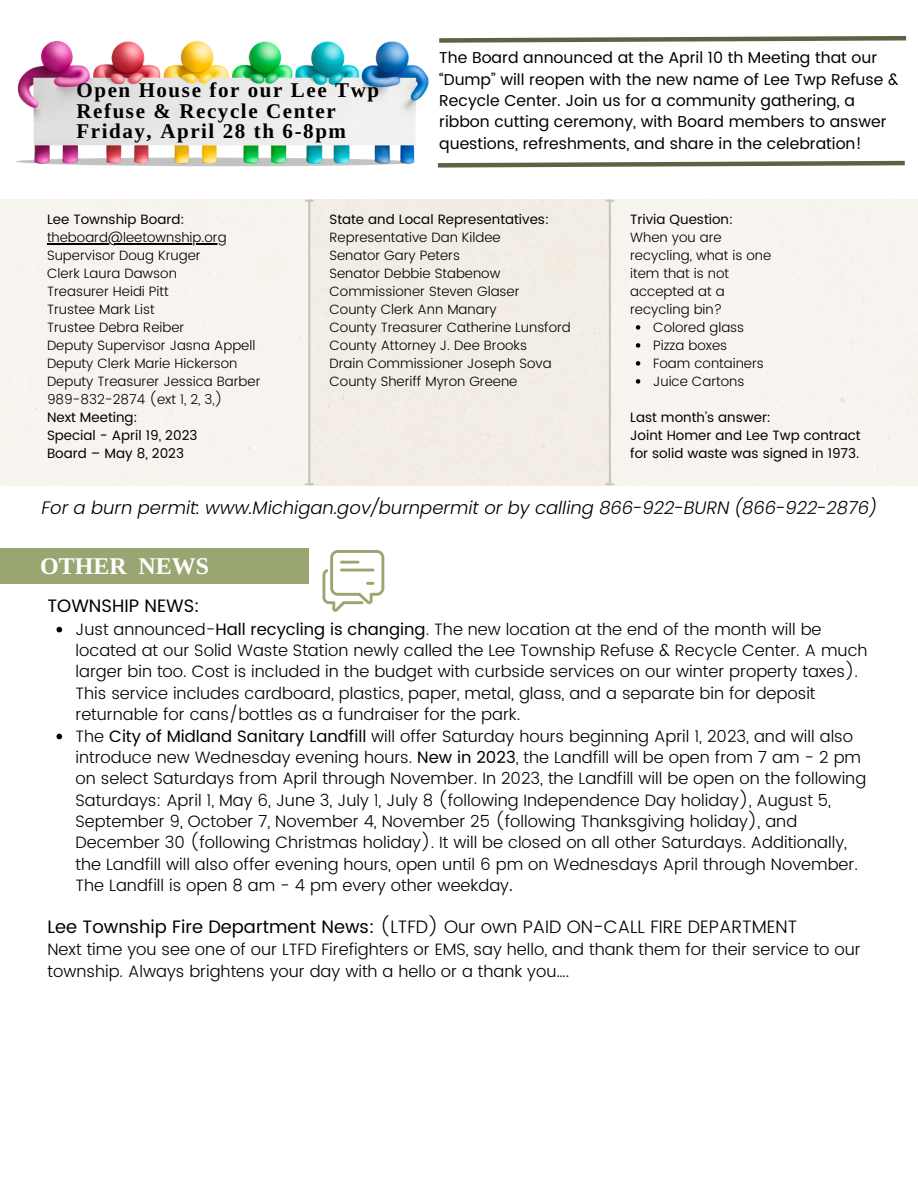
<style>
.page{position:relative;width:918px;height:1188px;background:#fff}
.page>*{position:absolute;margin:0;border:0;box-sizing:border-box;transform-origin:0 0}
.t1{font:700 24px "Libra Serif Modern";color:#fff}
.t2{font:700 21px/20.2px "Libra Serif Modern";letter-spacing:.075em;color:#000}
.t3{font:italic 300 18px "Poppins";color:#000}
.t4{font:300 18px "Poppins";color:#000}
.t5{font:18px "Poppins";color:#000}
.t6{font:300 16.5px/21.3px "Poppins";color:#000}
.t7{font:15.75px/21.3px "Poppins";color:#000}
.t8{font:300 13.5px/18px "Poppins";color:#000}
.t9{font:13.5px/18px "Poppins";color:#000}
.s1{font-weight:400}
</style>
<div class="page">
<div style="left:0;top:200px;width:918px;height:286px;background:#f7f4ef"></div>
<div style="left:309px;top:200px;width:301px;height:286px;background:#f2ede5"></div>
<hr style="left:308px;top:201px;width:2px;height:283px;background:#5c6344">
<svg style="left:305px;top:483px;width:9px;height:2px"></svg>
<svg style="left:305px;top:200px;width:9px;height:2px"></svg>
<hr style="left:609px;top:201px;width:2px;height:283px;background:#5c6344">
<svg style="left:605px;top:483px;width:9px;height:2px"></svg>
<svg style="left:605px;top:200px;width:9px;height:2px"></svg>
<div style="left:0;top:548px;width:309px;height:36px;background:#9aa672"></div>
<svg style="left:56px;top:627px;width:6px;height:5px"></svg>
<svg style="left:56px;top:734px;width:6px;height:5px"></svg>
<svg style="left:322px;top:550px;width:62px;height:62px"></svg>
<hr style="left:340px;top:569px;width:35px;height:3px;background:#9aa672">
<img style="left:16px;top:40px;width:413px;height:127px">
<hr style="left:47px;top:243px;width:180px;height:1px;background:#000">
<svg style="left:636px;top:325px;width:4px;height:5px"></svg>
<svg style="left:636px;top:343px;width:4px;height:5px"></svg>
<svg style="left:636px;top:361px;width:4px;height:5px"></svg>
<svg style="left:636px;top:379px;width:4px;height:5px"></svg>
<svg style="left:437px;top:160px;width:468px;height:8px"></svg>
<svg style="left:439px;top:36px;width:468px;height:7px"></svg>
<p class="t2" style="left:77px;top:80px;width:304px">Open House for our Lee Twp<br>Refuse &amp; Recycle Center<br>Friday, April 28 th 6-8pm</p>
<p class="t7" style="left:439px;top:47px;width:461px">The Board announced at the April 10 th Meeting that our “Dump” will reopen with the new name of Lee Twp Refuse &amp; Recycle Center. Join us for a community gathering, a ribbon cutting ceremony, with Board members to answer questions, refreshments, and share in the celebration!</p>
<p class="t9" style="left:47px;top:210px;width:139px">Lee Township Board:</p>
<p class="t8" style="left:47px;top:228px;width:215px">theboard@leetownship.org<br>Supervisor Doug Kruger<br>Clerk Laura Dawson<br>Treasurer Heidi Pitt<br>Trustee Mark List<br>Trustee Debra Reiber<br>Deputy Supervisor Jasna Appell<br>Deputy Clerk Marie Hickerson<br>Deputy Treasurer Jessica Barber<br>989-832-2874 (ext 1, 2, 3,)</p>
<p class="t9" style="left:47px;top:408px;width:152px">Next Meeting:<br>Special - April 19, 2023<br>Board – May 8, 2023</p>
<p class="t9" style="left:329px;top:210px;width:221px">State and Local Representatives:</p>
<p class="t8" style="left:329px;top:228px;width:243px">Representative Dan Kildee<br>Senator Gary Peters<br>Senator Debbie Stabenow<br>Commissioner Steven Glaser<br>County Clerk Ann Manary<br>County Treasurer Catherine Lunsford<br>County Attorney J. Dee Brooks<br>Drain Commissioner Joseph Sova<br>County Sheriff Myron Greene</p>
<p class="t9" style="left:630px;top:210px;width:105px">Trivia Question:</p>
<p class="t8" style="left:630px;top:228px;width:143px">When you are recycling, what is one item that is not accepted at a recycling bin?</p>
<p class="t8" style="left:653px;top:318px;width:112px">Colored glass<br>Pizza boxes<br>Foam containers<br>Juice Cartons</p>
<p class="t9" style="left:630px;top:408px;width:232px">Last month’s answer:<br>Joint Homer and Lee Twp contract for solid waste was signed in 1973.</p>
<p class="t3" style="left:41px;top:495px;width:837px">For a burn permit: www.Michigan.gov/burnpermit or by calling 866-922-BURN (866-922-2876)</p>
<h1 class="t1" style="left:40px;top:552px;width:171px">OTHER NEWS</h1>
<p class="t5" style="left:47px;top:595px;width:154px">TOWNSHIP NEWS:</p>
<p class="t6" style="left:76px;top:618px;width:794px">Just announced-<span class="s1">Hall recycling is changing</span>. The new location at the end of the month will be located at our Solid Waste Station newly called the Lee Township Refuse &amp; Recycle Center. A much larger bin too. Cost is included in the budget with curbside services on our winter property taxes).<br>This service includes cardboard, plastics, paper, metal, glass, and a separate bin for deposit returnable for cans/bottles as a fundraiser for the park.<br>The <span class="s1">City of Midland Sanitary Landfill</span> will offer Saturday hours beginning April 1, 2023, and will also introduce new Wednesday evening hours. <span class="s1">New in 2023</span>, the Landfill will be open from 7 am - 2 pm on select Saturdays from April through November. In 2023, the Landfill will be open on the following Saturdays: April 1, May 6, June 3, July 1, July 8 (following Independence Day holiday), August 5, September 9, October 7, November 4, November 25 (following Thanksgiving holiday), and December 30 (following Christmas holiday). It will be closed on all other Saturdays. Additionally, the Landfill will also offer evening hours, open until 6 pm on Wednesdays April through November.<br>The Landfill is open 8 am - 4 pm every other weekday<span class="s1">.</span></p>
<p class="t4" style="left:47px;top:916px;width:751px"><span class="s1">Lee Township Fire Department News:</span> (LTFD) Our own PAID ON-CALL FIRE DEPARTMENT</p>
<p class="t6" style="left:47px;top:939px;width:815px">Next time you see one of our LTFD Firefighters or EMS, say hello, and thank them for their service to our township. Always brightens your day with a hello or a thank you….</p>
</div>
